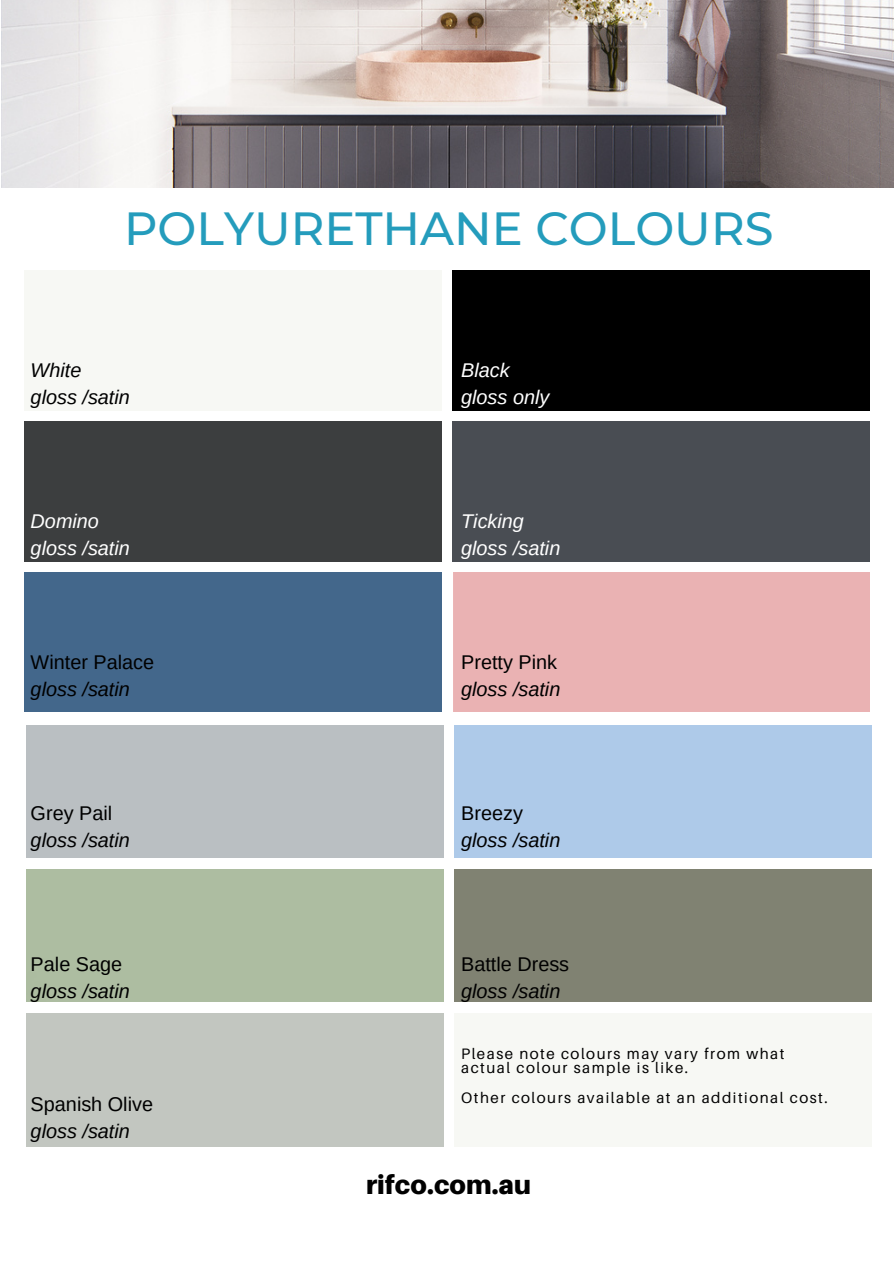
<style>
.page{position:relative;width:894px;height:1264px;background:#fff}
.page>*{position:absolute;margin:0;border:0;box-sizing:border-box;transform-origin:0 0}
.t1{font:500 46.35px "Montserrat";color:#249cbc}
.t2{font:900 26.4px "Aileron";color:#000}
.t3{font:italic 19.8px "Arimo";color:#000}
.t4{font:19.8px "Arimo";color:#000}
.t5{font:italic 19.8px "Arimo";color:#fff}
.t6{font:15.15px "Aileron";letter-spacing:.1em;color:#000}
</style>
<div class="page">
<div style="left:452px;top:271px;width:416px;height:139px;background:#000"></div>
<div style="left:25px;top:421px;width:416px;height:140px;background:#3c3e3f"></div>
<div style="left:452px;top:421px;width:416px;height:140px;background:#494d53"></div>
<div style="left:25px;top:572px;width:416px;height:140px;background:#43678b"></div>
<img style="left:1px;top:0;width:892px;height:188px">
<p class="t1" style="left:124px;top:200px;width:650px">POLYURETHANE COLOURS</p>
<p class="t3" style="left:31px;top:359px;width:52px">White</p>
<p class="t3" style="left:31px;top:386px;width:101px">gloss /satin</p>
<p class="t5" style="left:31px;top:510px;width:70px">Domino</p>
<p class="t5" style="left:31px;top:537px;width:101px">gloss /satin</p>
<p class="t4" style="left:31px;top:650px;width:125px">Winter Palace</p>
<p class="t3" style="left:31px;top:677px;width:101px">gloss /satin</p>
<p class="t4" style="left:31px;top:802px;width:83px">Grey Pail</p>
<p class="t3" style="left:31px;top:829px;width:101px">gloss /satin</p>
<p class="t4" style="left:31px;top:953px;width:93px">Pale Sage</p>
<p class="t3" style="left:31px;top:980px;width:101px">gloss /satin</p>
<p class="t4" style="left:31px;top:1093px;width:124px">Spanish Olive</p>
<p class="t3" style="left:31px;top:1120px;width:101px">gloss /satin</p>
<p class="t5" style="left:461px;top:359px;width:50px">Black</p>
<p class="t5" style="left:461px;top:386px;width:90px">gloss only</p>
<p class="t5" style="left:461px;top:510px;width:64px">Ticking</p>
<p class="t5" style="left:461px;top:537px;width:101px">gloss /satin</p>
<p class="t4" style="left:461px;top:650px;width:97px">Pretty Pink</p>
<p class="t3" style="left:461px;top:677px;width:101px">gloss /satin</p>
<p class="t4" style="left:461px;top:802px;width:63px">Breezy</p>
<p class="t3" style="left:461px;top:829px;width:101px">gloss /satin</p>
<p class="t4" style="left:461px;top:953px;width:109px">Battle Dress</p>
<p class="t3" style="left:461px;top:980px;width:101px">gloss /satin</p>
<p class="t6" style="left:461px;top:1044px;width:325px">Please note colours may vary from what</p>
<p class="t6" style="left:461px;top:1058px;width:228px">actual colour sample is like.</p>
<p class="t6" style="left:461px;top:1087px;width:368px">Other colours available at an additional cost.</p>
<p class="t2" style="left:366px;top:1168px;width:166px">rifco.com.au</p>
</div>
